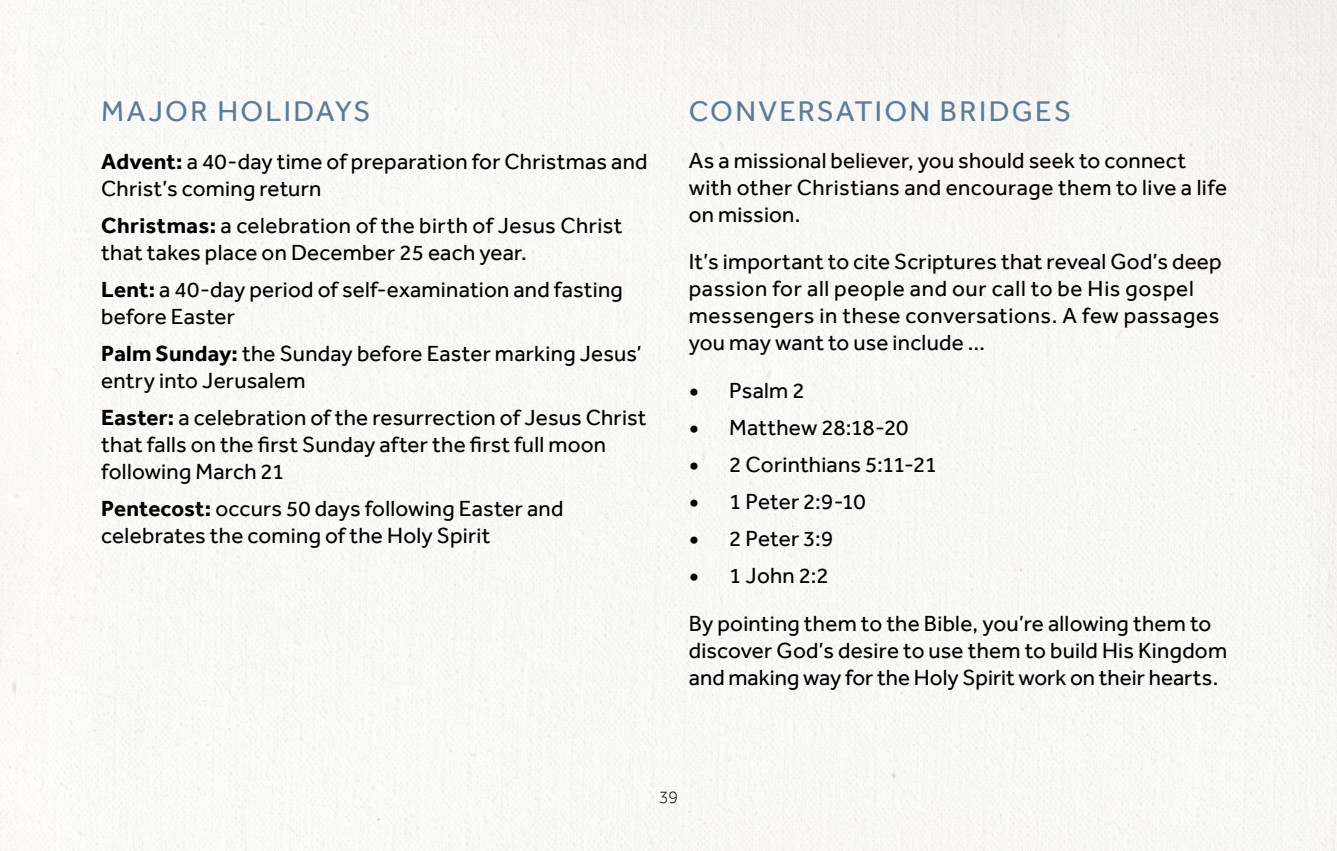
<style>
.page{position:relative;width:1337px;height:851px;background:#fff}
.page>*{position:absolute;margin:0;border:0;box-sizing:border-box;transform-origin:0 0}
.t1{font:29.25px "Effra";letter-spacing:.08em;color:#5a7b99}
.t2{font:22.5px/27px "Effra";letter-spacing:.01em;color:#000}
.t3{font:300 18px "Effra";color:#000}
.s1{font-weight:700}
.s2{font-family:"Minion Pro";font-size:27px}
</style>
<div class="page">
<img style="left:0;top:0;width:1336px;height:850px">
<h1 class="t1" style="left:101px;top:94px;width:271px">MAJOR HOLIDAYS</h1>
<p class="t2" style="left:101px;top:147px;width:548px"><span class="s1">Advent:</span> a 40-day time of preparation for Christmas and<br>Christ’s coming return</p>
<p class="t2" style="left:101px;top:211px;width:522px"><span class="s1">Christmas:</span> a celebration of the birth of Jesus Christ that takes place on December 25 each year.</p>
<p class="t2" style="left:101px;top:275px;width:523px"><span class="s1">Lent:</span> a 40-day period of self-examination and fasting before Easter</p>
<p class="t2" style="left:101px;top:340px;width:542px"><span class="s1">Palm Sunday:</span> the Sunday before Easter marking Jesus’ entry into Jerusalem</p>
<p class="t2" style="left:101px;top:404px;width:547px"><span class="s1">Easter:</span> a celebration of the resurrection of Jesus Christ that falls on the first Sunday after the first full moon following March 21</p>
<p class="t2" style="left:101px;top:495px;width:464px"><span class="s1">Pentecost:</span> occurs 50 days following Easter and celebrates the coming of the Holy Spirit</p>
<h1 class="t1" style="left:688px;top:94px;width:384px">CONVERSATION BRIDGES</h1>
<p class="t2" style="left:688px;top:147px;width:540px">As a missional believer, you should seek to connect with other Christians and encourage them to live a life on mission.</p>
<p class="t2" style="left:688px;top:248px;width:534px">It’s important to cite Scriptures that reveal God’s deep passion for all people and our call to be His gospel messengers in these conversations. A few passages you may want to use include …</p>
<p class="t2" style="left:688px;top:376px;width:117px"><span class="s2">•</span> Psalm 2</p>
<p class="t2" style="left:688px;top:413px;width:221px"><span class="s2">•</span> Matthew 28:18-20</p>
<p class="t2" style="left:688px;top:450px;width:250px"><span class="s2">•</span> 2 Corinthians 5:11-21</p>
<p class="t2" style="left:688px;top:488px;width:178px"><span class="s2">•</span> 1 Peter 2:9-10</p>
<p class="t2" style="left:688px;top:525px;width:146px"><span class="s2">•</span> 2 Peter 3:9</p>
<p class="t2" style="left:688px;top:552px;width:524px;line-height:47.2px"><span class="s2">•</span> 1 John 2:2<br>By pointing them to the Bible, you’re allowing them to</p>
<p class="t2" style="left:688px;top:636px;width:540px">discover God’s desire to use them to build His Kingdom and making way for the Holy Spirit work on their hearts.</p>
<p class="t3" style="left:659px;top:785px;width:21px">39</p>
</div>
